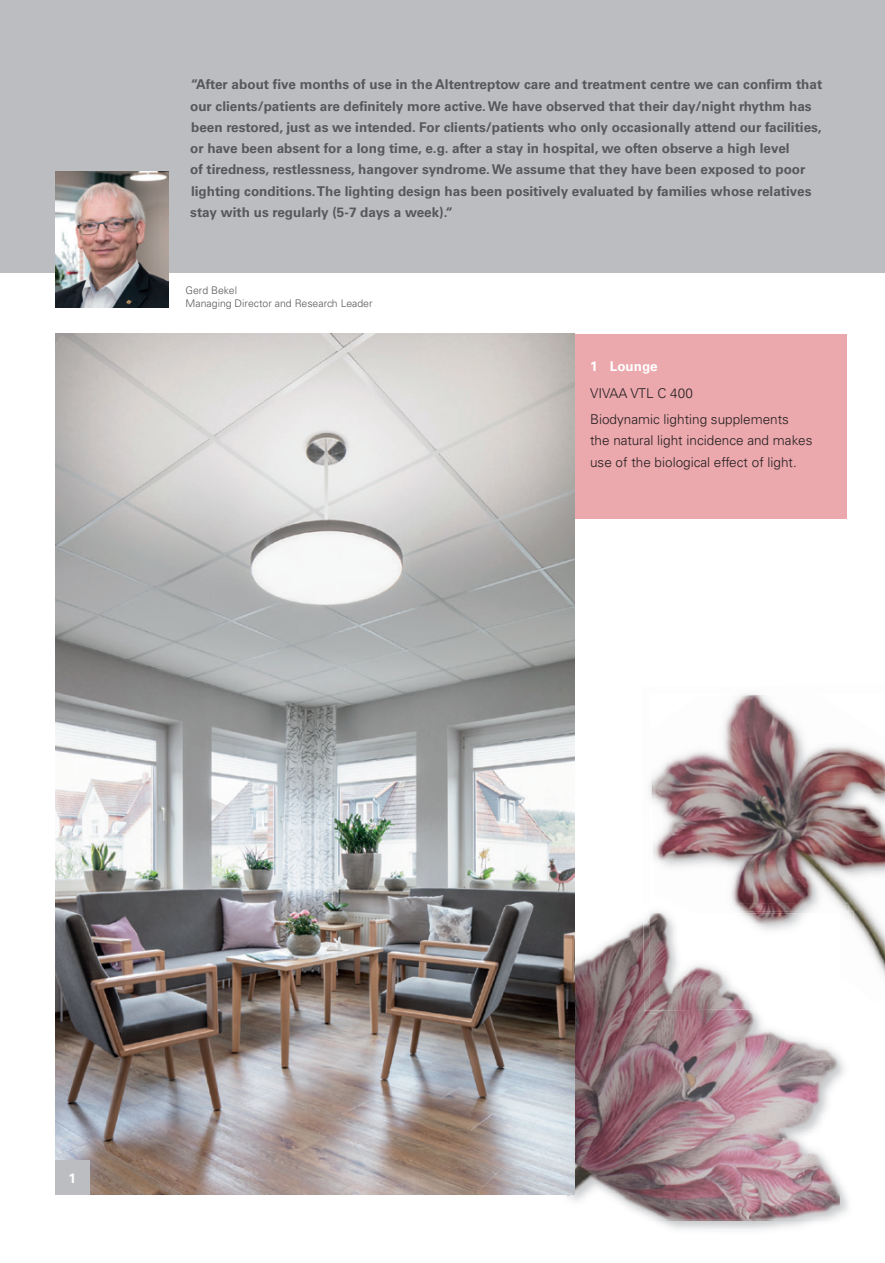
<style>
.page{position:relative;width:885px;height:1263px;background:#fff}
.page>*{position:absolute;margin:0;border:0;box-sizing:border-box;transform-origin:0 0}
.t1{font:700 13.5px/21.3px "Univers LT Std";color:#57585a}
.t2{font:300 13.5px/26.5px "Univers LT Std";color:#231f20}
.t3{font:700 13.5px "Univers LT Std";color:#fff}
.t4{font:300 10.5px/13.5px "Univers LT Std";color:#57585a}
</style>
<div class="page">
<div style="left:0;top:0;width:884px;height:272px;background:#bcbdc0"></div>
<div style="left:574px;top:334px;width:272px;height:184px;background:#eba8ad"></div>
<img style="left:574px;top:911px;width:274px;height:318px">
<img style="left:566px;top:913px;width:91px;height:307px">
<img style="left:657px;top:1013px;width:182px;height:207px">
<img style="left:55px;top:334px;width:519px;height:861px">
<svg style="left:839px;top:1009px;width:9px;height:4px"></svg>
<img style="left:649px;top:1010px;width:190px;height:3px">
<svg style="left:643px;top:911px;width:6px;height:2px"></svg>
<img style="left:643px;top:913px;width:196px;height:97px">
<img style="left:649px;top:911px;width:199px;height:98px">
<img style="left:650px;top:694px;width:234px;height:307px">
<img style="left:848px;top:911px;width:5px;height:74px">
<img style="left:674px;top:904px;width:174px;height:7px">
<img style="left:690px;top:911px;width:158px;height:72px">
<img style="left:694px;top:913px;width:145px;height:66px">
<img style="left:55px;top:171px;width:113px;height:136px">
<div style="left:55px;top:1161px;width:34px;height:34px;background:#bcbdc0"></div>
<p class="t1" style="left:190px;top:74px;width:633px">“After about five months of use in the Altentreptow care and treatment centre we can confirm that our clients/patients are definitely more active. We have observed that their day/night rhythm has been restored, just as we intended. For clients/patients who only occasionally attend our facilities, or have been absent for a long time, e.g. after a stay in hospital, we often observe a high level<br>of tiredness, restlessness, hangover syndrome. We assume that they have been exposed to poor lighting conditions. The lighting design has been positively evaluated by families whose relatives stay with us regularly (5-7 days a week).“</p>
<p class="t4" style="left:185px;top:283px;width:188px">Gerd Bekel<br>Managing Director and Research Leader</p>
<p class="t3" style="left:590px;top:358px;width:69px">1 Lounge</p>
<p class="t2" style="left:590px;top:380px;width:200px">VIVAA VTL C 400<br>Biodynamic lighting supplements</p>
<p class="t2" style="left:590px;top:430px;width:224px;line-height:21.3px">the natural light incidence and makes use of the biological effect of light.</p>
<p class="t3" style="left:69px;top:1170px;width:9px">1</p>
</div>
